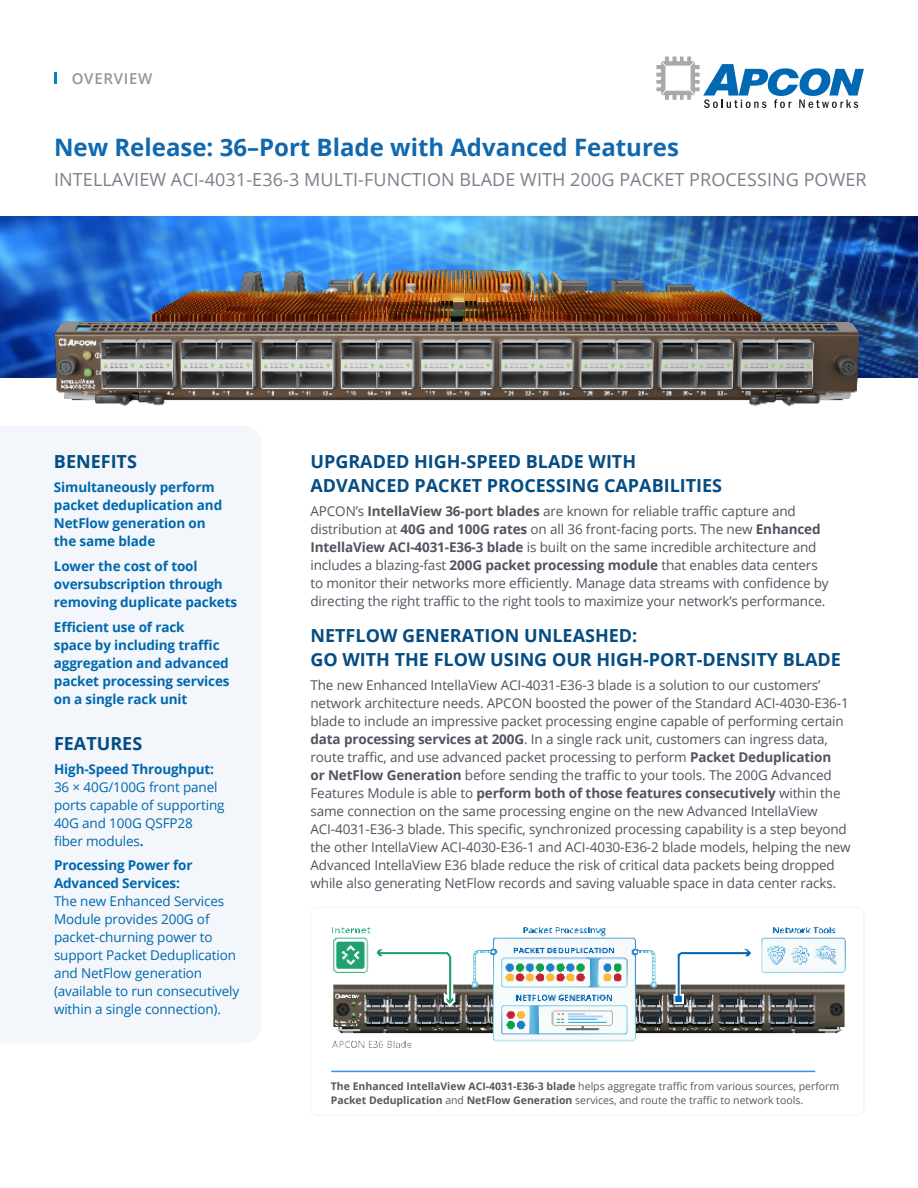
<style>
.page{position:relative;width:918px;height:1188px;background:#fff}
.page>*{position:absolute;margin:0;border:0;box-sizing:border-box;transform-origin:0 0}
.t1{font:700 24px "Open Sans";color:#1069af}
.t2{font:700 18px/24px "Open Sans";color:#054c82}
.Header_small{font:18px "Open Sans";letter-spacing:.005em;color:#7a7f8b}
.t3{font:700 18px "Open Sans";color:#034d83}
.t4{font:600 15px "Open Sans";letter-spacing:.05em;color:#939598}
.t5{font:13.5px/18px "Open Sans";letter-spacing:-.01em;color:#4f545f}
.Text{font:13.5px/18px "Open Sans";letter-spacing:-.01em;color:#0068ad}
.Text-2{font:700 13.5px/18px "Open Sans";letter-spacing:-.01em;color:#0068ad}
.Picture_text{font:10.5px/13.5px "Open Sans";color:#57585a}
.s1{font-weight:700}
</style>
<div class="page">
<img style="left:0;top:216px;width:918px;height:162px">
<svg style="left:656px;top:57px;width:208px;height:51px"></svg>
<svg style="left:54px;top:72px;width:3px;height:12px"></svg>
<div style="left:310px;top:907px;width:555px;height:209px;border:2px solid #f3f6fb;border-radius:7px"></div>
<div style="left:0;top:426px;width:261px;height:617px;background:#f3f6fb"></div>
<img style="left:332px;top:927px;width:514px;height:121px">
<hr style="left:332px;top:1071px;width:483px;height:1px;background:#3b8cff">
<img style="left:30px;top:249px;width:858px;height:180px">
<p class="t4" style="left:72px;top:68px;width:82px">OVERVIEW</p>
<p class="t1" style="left:54px;top:130px;width:627px">New Release: 36–Port Blade with Advanced Features</p>
<p class="Header_small" style="left:54px;top:167px;width:814px">INTELLAVIEW ACI-4031-E36-3 MULTI-FUNCTION BLADE WITH 200G PACKET PROCESSING POWER</p>
<p class="t3" style="left:54px;top:449px;width:85px">BENEFITS</p>
<p class="Text-2" style="left:54px;top:478px;width:170px">Simultaneously perform packet deduplication and<br>NetFlow generation on the same blade</p>
<p class="Text-2" style="left:54px;top:557px;width:185px">Lower the cost of tool oversubscription through removing duplicate packets</p>
<p class="Text-2" style="left:54px;top:617px;width:177px">Efficient use of rack<br>space by including traffic aggregation and advanced packet processing services on a single rack unit</p>
<p class="t3" style="left:54px;top:731px;width:90px">FEATURES</p>
<p class="Text" style="left:54px;top:760px;width:172px"><span class="s1">High-Speed Throughput:<br></span>36 × 40G/100G front panel ports capable of supporting<br>40G and 100G QSFP28 fiber modules<span class="s1">.</span></p>
<p class="Text" style="left:54px;top:856px;width:187px"><span class="s1">Processing Power for<br>Advanced Services:<br></span>The new Enhanced Services<br>Module provides 200G of packet-churning power to support Packet Deduplication and NetFlow generation (available to run consecutively within a single connection).</p>
<p class="t2" style="left:310px;top:449px;width:413px">UPGRADED HIGH-SPEED BLADE WITH<br>ADVANCED PACKET PROCESSING CAPABILITIES</p>
<p class="t5" style="left:310px;top:502px;width:520px">APCON’s <span class="s1">IntellaView 36-port blades</span> are known for reliable traffic capture and distribution at <span class="s1">40G and 100G rates</span> on all 36 front-facing ports. The new <span class="s1">Enhanced IntellaView ACI-4031-E36-3 blade</span> is built on the same incredible architecture and includes a blazing-fast <span class="s1">200G packet processing module</span> that enables data centers to monitor their networks more efficiently. Manage data streams with confidence by directing the right traffic to the right tools to maximize your network’s performance.</p>
<p class="t2" style="left:310px;top:623px;width:532px">NETFLOW GENERATION UNLEASHED:<br>GO WITH THE FLOW USING OUR HIGH-PORT-DENSITY BLADE</p>
<p class="t5" style="left:310px;top:676px;width:542px">The new Enhanced IntellaView ACI-4031-E36-3 blade is a solution to our customers’ network architecture needs. APCON boosted the power of the Standard ACI-4030-E36-1 blade to include an impressive packet processing engine capable of performing certain <span class="s1">data processing services at 200G</span>. In a single rack unit, customers can ingress data, route traffic, and use advanced packet processing to perform <span class="s1">Packet Deduplication<br>or NetFlow Generation</span> before sending the traffic to your tools. The 200G Advanced Features Module is able to <span class="s1">perform both of those features consecutively</span> within the same connection on the same processing engine on the new Advanced IntellaView ACI-4031-E36-3 blade. This specific, synchronized processing capability is a step beyond the other IntellaView ACI-4030-E36-1 and ACI-4030-E36-2 blade models, helping the new Advanced IntellaView E36 blade reduce the risk of critical data packets being dropped while also generating NetFlow records and saving valuable space in data center racks.</p>
<p class="Picture_text" style="left:331px;top:1080px;width:510px"><span class="s1">The Enhanced IntellaView ACI-4031-E36-3 blade</span> helps aggregate traffic from various sources, perform<br><span class="s1">Packet Deduplication</span> and <span class="s1">NetFlow Generation</span> services, and route the traffic to network tools.</p>
</div>
